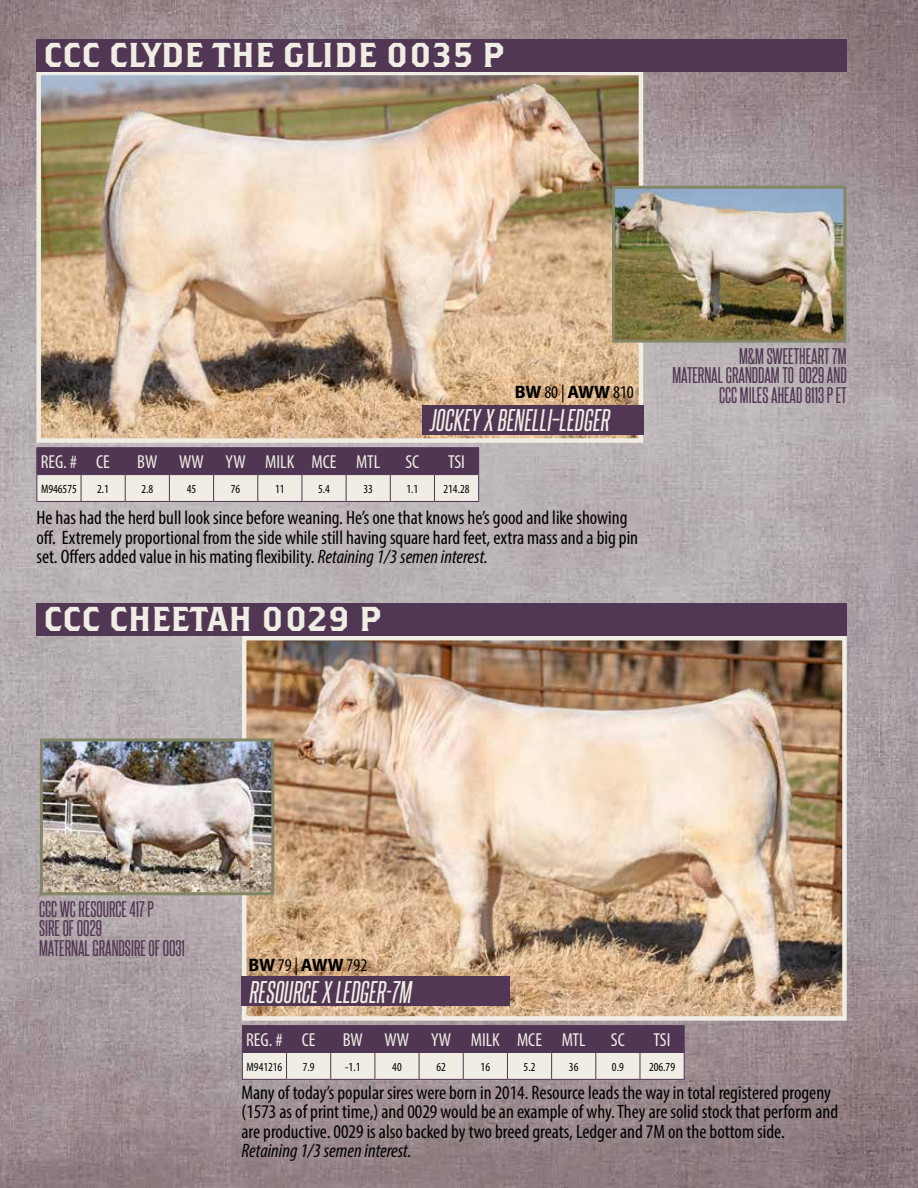
<style>
.page{position:relative;width:918px;height:1188px;background:#fff}
.page>*{position:absolute;margin:0;border:0;box-sizing:border-box;transform-origin:0 0}
.t1{font:34.5px "Brothers OT";color:#efede4}
.t2{font:27px "Steelfish Rg";color:#f0ede4}
.t3{font:condensed 19.5px/19.5px "Myriad Pro";color:#000}
.t4{font:19.5px/19.5px "Steelfish Rg";color:#513753;text-align:right}
.t5{font:italic condensed 19.5px "Myriad Pro";color:#000}
.t6{font:condensed 18.9px "Myriad Pro";color:#efede4}
.t7{font:condensed 18px "Myriad Pro";color:#000}
.t8{font:condensed 12.3px "Myriad Pro";color:#000}
.s1{font-weight:700;font-stretch:normal}
.s2{font-style:italic}
</style>
<div class="page">
<img style="left:0;top:0;width:918px;height:1188px">
<img style="left:41px;top:76px;width:597px;height:362px">
<div style="left:36px;top:71px;width:607px;height:372px;border:4px solid #f0ede4"></div>
<div style="left:36px;top:39px;width:810px;height:33px;background:#513753"></div>
<div style="left:422px;top:405px;width:222px;height:29px;background:#513753"></div>
<img style="left:616px;top:190px;width:226px;height:149px">
<div style="left:612px;top:186px;width:234px;height:157px;border:3px solid #828665"></div>
<img style="left:247px;top:641px;width:595px;height:375px">
<div style="left:242px;top:636px;width:605px;height:385px;border:4px solid #f0ede4"></div>
<div style="left:36px;top:603px;width:810px;height:33px;background:#513753"></div>
<svg style="left:109px;top:596px;width:143px;height:7px"></svg>
<div style="left:242px;top:976px;width:268px;height:30px;background:#513753"></div>
<hr style="left:242px;top:1025px;width:45px;height:1px;background:#513653">
<hr style="left:287px;top:1025px;width:44px;height:1px;background:#513653">
<hr style="left:331px;top:1025px;width:44px;height:1px;background:#513653">
<hr style="left:375px;top:1025px;width:44px;height:1px;background:#513653">
<hr style="left:419px;top:1025px;width:44px;height:1px;background:#513653">
<hr style="left:463px;top:1025px;width:44px;height:1px;background:#513653">
<hr style="left:507px;top:1025px;width:45px;height:1px;background:#513653">
<hr style="left:552px;top:1025px;width:44px;height:1px;background:#513653">
<hr style="left:596px;top:1025px;width:44px;height:1px;background:#513653">
<hr style="left:640px;top:1025px;width:45px;height:1px;background:#513653">
<svg style="left:242px;top:1026px;width:443px;height:53px;background:#9c8d98"></svg>
<hr style="left:242px;top:1079px;width:45px;height:1px;background:#513653">
<hr style="left:287px;top:1079px;width:44px;height:1px;background:#513653">
<hr style="left:331px;top:1079px;width:44px;height:1px;background:#513653">
<hr style="left:375px;top:1079px;width:44px;height:1px;background:#513653">
<hr style="left:419px;top:1079px;width:44px;height:1px;background:#513653">
<hr style="left:463px;top:1079px;width:44px;height:1px;background:#513653">
<hr style="left:507px;top:1079px;width:45px;height:1px;background:#513653">
<hr style="left:552px;top:1079px;width:44px;height:1px;background:#513653">
<hr style="left:596px;top:1079px;width:44px;height:1px;background:#513653">
<hr style="left:640px;top:1079px;width:45px;height:1px;background:#513653">
<hr style="left:36px;top:447px;width:45px;height:1px;background:#513653">
<hr style="left:81px;top:447px;width:44px;height:1px;background:#513653">
<hr style="left:125px;top:447px;width:44px;height:1px;background:#513653">
<hr style="left:169px;top:447px;width:45px;height:1px;background:#513653">
<hr style="left:214px;top:447px;width:44px;height:1px;background:#513653">
<hr style="left:258px;top:447px;width:44px;height:1px;background:#513653">
<hr style="left:302px;top:447px;width:44px;height:1px;background:#513653">
<hr style="left:346px;top:447px;width:44px;height:1px;background:#513653">
<hr style="left:390px;top:447px;width:44px;height:1px;background:#513653">
<hr style="left:434px;top:447px;width:45px;height:1px;background:#513653">
<svg style="left:36px;top:448px;width:443px;height:53px;background:#9c8d98"></svg>
<hr style="left:36px;top:501px;width:45px;height:1px;background:#513653">
<hr style="left:81px;top:501px;width:44px;height:1px;background:#513653">
<hr style="left:125px;top:501px;width:44px;height:1px;background:#513653">
<hr style="left:169px;top:501px;width:45px;height:1px;background:#513653">
<hr style="left:214px;top:501px;width:44px;height:1px;background:#513653">
<hr style="left:258px;top:501px;width:44px;height:1px;background:#513653">
<hr style="left:302px;top:501px;width:44px;height:1px;background:#513653">
<hr style="left:346px;top:501px;width:44px;height:1px;background:#513653">
<hr style="left:390px;top:501px;width:44px;height:1px;background:#513653">
<hr style="left:434px;top:501px;width:45px;height:1px;background:#513653">
<img style="left:44px;top:742px;width:226px;height:149px">
<div style="left:40px;top:738px;width:234px;height:157px;border:3px solid #828665"></div>
<h1 class="t1" style="left:43px;top:39px;width:462px">CCC CLYDE THE GLIDE 0035 P</h1>
<p class="t7" style="left:515px;top:381px;width:121px"><span class="s1">BW</span> 80 | <span class="s1">AWW</span> 810</p>
<h2 class="t2" style="left:429px;top:403px;width:186px">JOCKEY X BENELLI–LEDGER</h2>
<p class="t6" style="left:41px;top:451px;width:71px">REG. # CE</p>
<p class="t6" style="left:137px;top:451px;width:244px">BW WW YW MILK MCE MTL</p>
<p class="t6" style="left:405px;top:451px;width:15px">SC</p>
<p class="t6" style="left:448px;top:451px;width:18px">TSI</p>
<p class="t8" style="left:41px;top:481px;width:37px">M946575</p>
<p class="t8" style="left:97px;top:481px;width:13px">2.1</p>
<p class="t8" style="left:141px;top:481px;width:13px">2.8</p>
<p class="t8" style="left:187px;top:481px;width:11px">45</p>
<p class="t8" style="left:231px;top:481px;width:11px">76</p>
<p class="t8" style="left:275px;top:481px;width:11px">11</p>
<p class="t8" style="left:318px;top:481px;width:13px">5.4</p>
<p class="t8" style="left:363px;top:481px;width:11px">33</p>
<p class="t8" style="left:406px;top:481px;width:13px">1.1</p>
<p class="t8" style="left:444px;top:481px;width:28px">214.28</p>
<p class="t3" style="left:36px;top:508px;width:603px">He has had the herd bull look since before weaning. He’s one that knows he’s good and like showing off. Extremely proportional from the side while still having square hard feet, extra mass and a big pin set. Offers added value in his mating flexibility. <span class="s2">Retaining 1/3 semen interest.</span></p>
<h1 class="t1" style="left:43px;top:603px;width:339px">CCC CHEETAH 0029 P</h1>
<p class="t4" style="left:672px;top:346px;width:176px">M&amp;M SWEETHEART 7M<br>MATERNAL GRANDDAM TO 0029 AND<br>CCC MILES AHEAD 8113 P ET</p>
<p class="t4" style="left:39px;top:899px;width:147px;text-align:left">CCC WC RESOURCE 417 P<br>SIRE OF 0029<br>MATERNAL GRANDSIRE OF 0031</p>
<p class="t7" style="left:248px;top:954px;width:121px"><span class="s1">BW</span> 79 | <span class="s1">AWW</span> 792</p>
<h2 class="t2" style="left:248px;top:975px;width:168px">RESOURCE X LEDGER-7M</h2>
<p class="t6" style="left:246px;top:1028px;width:71px">REG. # CE</p>
<p class="t6" style="left:343px;top:1028px;width:244px">BW WW YW MILK MCE MTL</p>
<p class="t6" style="left:611px;top:1028px;width:15px">SC</p>
<p class="t6" style="left:654px;top:1028px;width:18px">TSI</p>
<p class="t8" style="left:247px;top:1059px;width:37px">M941216</p>
<p class="t8" style="left:303px;top:1059px;width:13px">7.9</p>
<p class="t8" style="left:345px;top:1059px;width:17px">-1.1</p>
<p class="t8" style="left:392px;top:1059px;width:11px">40</p>
<p class="t8" style="left:436px;top:1059px;width:11px">62</p>
<p class="t8" style="left:481px;top:1059px;width:11px">16</p>
<p class="t8" style="left:524px;top:1059px;width:13px">5.2</p>
<p class="t8" style="left:569px;top:1059px;width:11px">36</p>
<p class="t8" style="left:612px;top:1059px;width:13px">0.9</p>
<p class="t8" style="left:649px;top:1059px;width:28px">206.79</p>
<p class="t3" style="left:241px;top:1083px;width:598px">Many of today’s popular sires were born in 2014. Resource leads the way in total registered progeny (1573 as of print time,) and 0029 would be an example of why. They are solid stock that perform and are productive. 0029 is also backed by two breed greats, Ledger and 7M on the bottom side.</p>
<p class="t5" style="left:241px;top:1139px;width:172px">Retaining 1/3 semen interest.</p>
</div>
